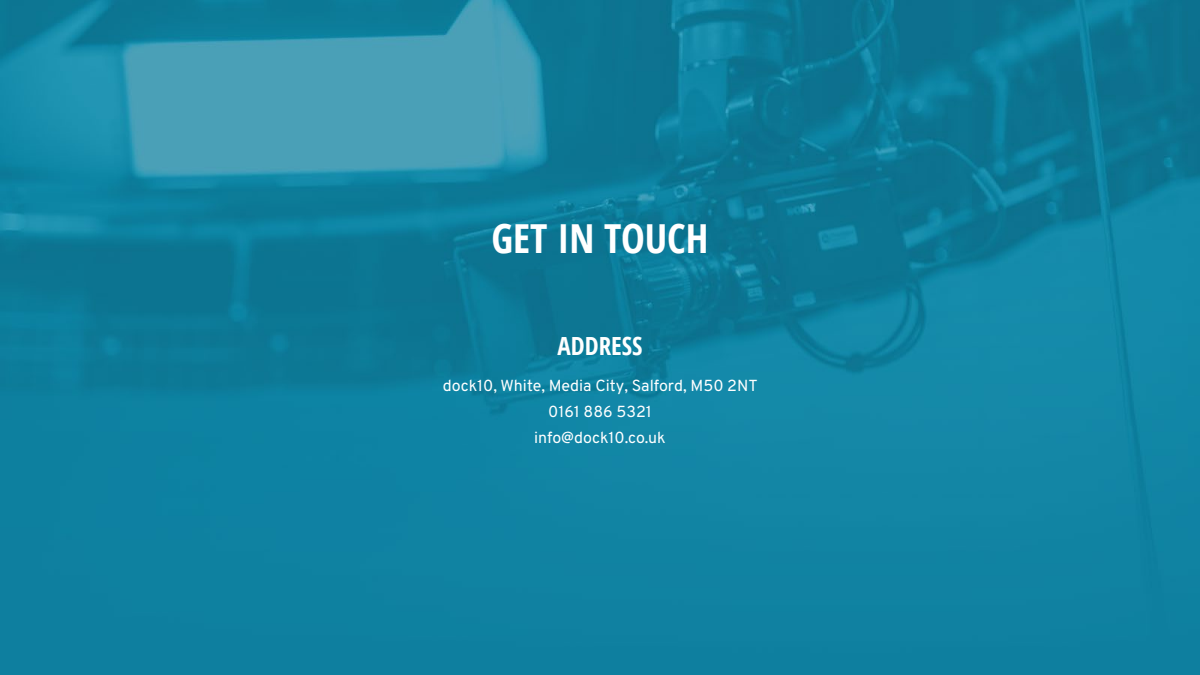
<style>
.page{position:relative;width:1200px;height:675px;background:#fff}
.page>*{position:absolute;margin:0;border:0;box-sizing:border-box;transform-origin:0 0}
.t1{font:700 condensed 40px "Open Sans";color:#fff}
.t2{font:700 condensed 25px "Open Sans";color:#fff}
.t3{font:16px/26px "Overpass";color:#fff;text-align:center}
</style>
<div class="page">
<img style="left:0;top:0;width:1200px;height:675px">
<h1 class="t1" style="left:491px;top:210px;width:219px">GET IN TOUCH</h1>
<h2 class="t2" style="left:557px;top:329px;width:87px">ADDRESS</h2>
<p class="t3" style="left:443px;top:373px;width:316px">dock10, White, Media City, Salford, M50 2NT<br>0161 886 5321<br>info@dock10.co.uk</p>
</div>
